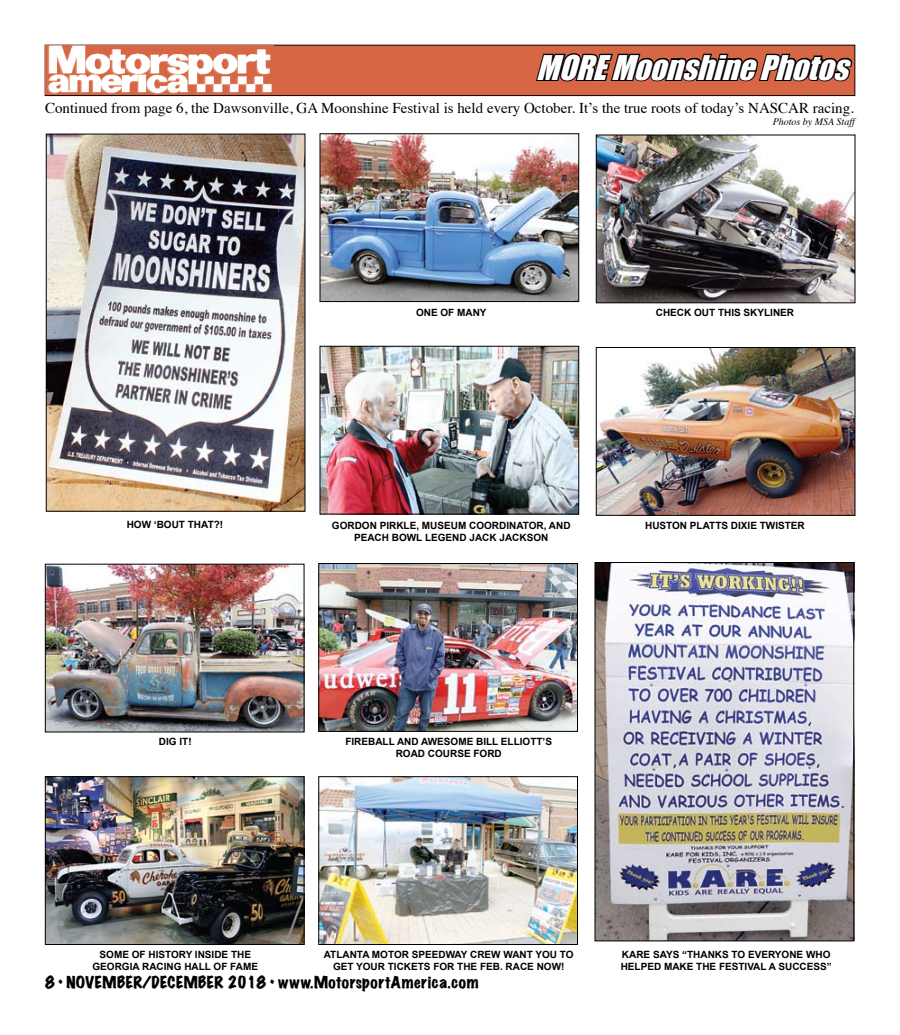
<style>
.page{position:relative;width:900px;height:1035px;background:#fff}
.page>*{position:absolute;margin:0;border:0;box-sizing:border-box;transform-origin:0 0}
.t1{font:italic 31.25px "Impact";color:#fff}
.t2{font:15px "Times";color:#000}
.t3{font:expanded 15px "Marker Felt";letter-spacing:.03em;color:#000}
.t4{font:700 10px/12px "Arial";color:#000;text-align:center}
.t5{font:italic 10px "Times";color:#000}
</style>
<div class="page">
<div style="left:45px;top:45px;width:810px;height:51px;background:#d76744;border:1px solid #000"></div>
<svg style="left:534px;top:44px;width:320px;height:42px"></svg>
<img style="left:45px;top:45px;width:228px;height:49px">
<img style="left:47px;top:566px;width:255px;height:164px">
<div style="left:45px;top:564px;width:259px;height:168px;border:1px solid #000"></div>
<img style="left:322px;top:135px;width:255px;height:165px">
<div style="left:320px;top:133px;width:259px;height:169px;border:1px solid #000"></div>
<img style="left:598px;top:137px;width:255px;height:164px">
<div style="left:596px;top:135px;width:259px;height:168px;border:1px solid #000"></div>
<img style="left:320px;top:778px;width:256px;height:165px">
<div style="left:318px;top:776px;width:260px;height:169px;border:1px solid #000"></div>
<img style="left:47px;top:778px;width:255px;height:165px">
<div style="left:45px;top:776px;width:259px;height:169px;border:1px solid #000"></div>
<img style="left:322px;top:348px;width:255px;height:164px">
<div style="left:320px;top:346px;width:259px;height:168px;border:1px solid #000"></div>
<img style="left:598px;top:349px;width:255px;height:165px">
<div style="left:596px;top:347px;width:259px;height:169px;border:1px solid #000"></div>
<img style="left:320px;top:565px;width:256px;height:165px">
<div style="left:318px;top:563px;width:260px;height:169px;border:1px solid #000"></div>
<img style="left:597px;top:562px;width:258px;height:379px">
<div style="left:595px;top:562px;width:259px;height:379px;border:1px solid #000"></div>
<img style="left:48px;top:136px;width:255px;height:374px">
<div style="left:46px;top:134px;width:259px;height:378px;border:1px solid #000"></div>
<h1 class="t1" style="left:536px;top:43px;width:325px">MOREMoonshinePhotos</h1>
<h2 class="t2" style="left:45px;top:93px;width:811px">Continued from page 6, the Dawsonville, GA Moonshine Festival is held every October. It’s the true roots of today’s NASCAR racing.</h2>
<p class="t5" style="left:773px;top:112px;width:84px">Photos by MSA Staff</p>
<p class="t4" style="left:416px;top:307px;width:72px">ONE OF MANY</p>
<p class="t4" style="left:656px;top:307px;width:140px">CHECK OUT THIS SKYLINER</p>
<p class="t4" style="left:127px;top:519px;width:98px">HOW ‘BOUT THAT?!</p>
<p class="t4" style="left:332px;top:519px;width:240px">GORDON PIRKLE, MUSEUM COORDINATOR, AND<br>PEACH BOWL LEGEND JACK JACKSON</p>
<p class="t4" style="left:645px;top:519px;width:161px">HUSTON PLATTS DIXIE TWISTER</p>
<p class="t4" style="left:159px;top:736px;width:34px">DIG IT!</p>
<p class="t4" style="left:345px;top:736px;width:208px">FIREBALL AND AWESOME BILL ELLIOTT’S<br>ROAD COURSE FORD</p>
<p class="t4" style="left:93px;top:949px;width:167px">SOME OF HISTORY INSIDE THE<br>GEORGIA RACING HALL OF FAME</p>
<p class="t4" style="left:324px;top:949px;width:251px">ATLANTA MOTOR SPEEDWAY CREW WANT YOU TO<br>GET YOUR TICKETS FOR THE FEB. RACE NOW!</p>
<p class="t4" style="left:621px;top:949px;width:213px;text-align:left">KARE SAYS “THANKS TO EVERYONE WHO<br>HELPED MAKE THE FESTIVAL A SUCCESS”</p>
<h2 class="t3" style="left:45px;top:970px;width:435px">8 • NOVEMBER/DECEMBER 2018 • www.MotorsportAmerica.com</h2>
</div>
